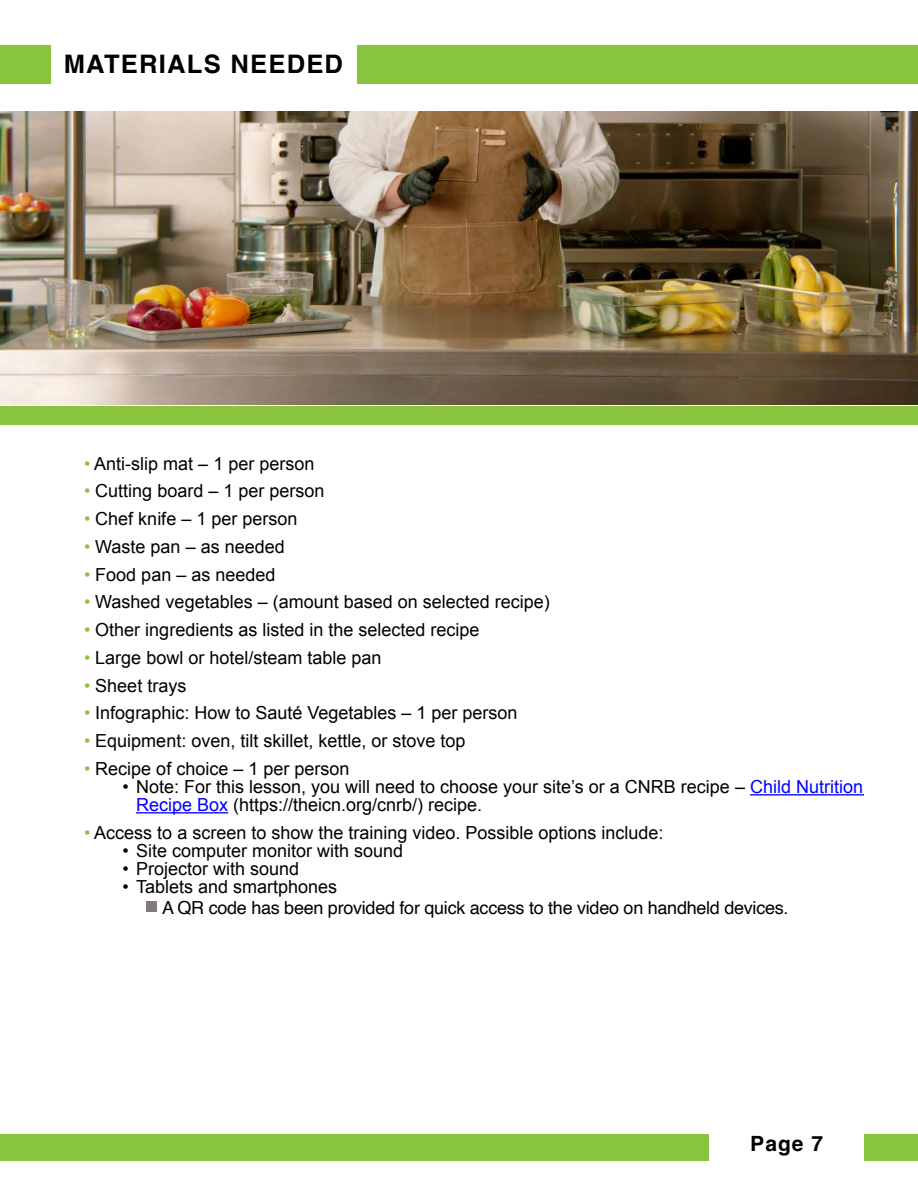
<style>
.page{position:relative;width:918px;height:1188px;background:#fff}
.page>*{position:absolute;margin:0;border:0;box-sizing:border-box;transform-origin:0 0}
.Main_Heading{font:700 25.5px "Helvetica";letter-spacing:.05em;color:#000}
.t1{font:700 21px "Helvetica";color:#000}
.Green_Bullet_list{font:18px/18px "Arial";color:#000}
.t2{font:18px "Helvetica";letter-spacing:-.015em;color:#000}
.s1{color:#89c43e}
.s2{color:#00f}
</style>
<div class="page">
<div style="left:0;top:45px;width:918px;height:39px;background:#89c43e"></div>
<div style="left:51px;top:32px;width:305px;height:68px;background:#fff"></div>
<div style="left:0;top:1134px;width:918px;height:27px;background:#89c43e"></div>
<div style="left:710px;top:1122px;width:154px;height:46px;background:#fff"></div>
<img style="left:0;top:111px;width:918px;height:294px">
<hr style="left:750px;top:794px;width:114px;height:1px;background:#00f">
<hr style="left:136px;top:812px;width:92px;height:1px;background:#00f">
<div style="left:146px;top:902px;width:10px;height:10px;background:#817c79"></div>
<div style="left:0;top:406px;width:918px;height:18px;background:#89c43e"></div>
<p class="Main_Heading" style="left:64px;top:49px;width:281px">MATERIALS NEEDED</p>
<p class="Green_Bullet_list" style="left:84px;top:455px;width:232px"><span class="s1">•</span> Anti-slip mat – 1 per person</p>
<p class="Green_Bullet_list" style="left:84px;top:482px;width:242px"><span class="s1">•</span> Cutting board – 1 per person</p>
<p class="Green_Bullet_list" style="left:84px;top:510px;width:215px"><span class="s1">•</span> Chef knife – 1 per person</p>
<p class="Green_Bullet_list" style="left:84px;top:538px;width:202px"><span class="s1">•</span> Waste pan – as needed</p>
<p class="Green_Bullet_list" style="left:84px;top:566px;width:193px"><span class="s1">•</span> Food pan – as needed</p>
<p class="Green_Bullet_list" style="left:84px;top:593px;width:467px"><span class="s1">•</span> Washed vegetables – (amount based on selected recipe)</p>
<p class="Green_Bullet_list" style="left:84px;top:621px;width:397px"><span class="s1">•</span> Other ingredients as listed in the selected recipe</p>
<p class="Green_Bullet_list" style="left:84px;top:649px;width:299px"><span class="s1">•</span> Large bowl or hotel/steam table pan</p>
<p class="Green_Bullet_list" style="left:84px;top:677px;width:104px"><span class="s1">•</span> Sheet trays</p>
<p class="Green_Bullet_list" style="left:84px;top:704px;width:435px"><span class="s1">•</span> Infographic: How to Sauté Vegetables – 1 per person</p>
<p class="Green_Bullet_list" style="left:84px;top:732px;width:383px"><span class="s1">•</span> Equipment: oven, tilt skillet, kettle, or stove top</p>
<p class="Green_Bullet_list" style="left:84px;top:760px;width:267px"><span class="s1">•</span> Recipe of choice – 1 per person</p>
<p class="Green_Bullet_list" style="left:136px;top:778px;width:728px;text-indent:-14px">• Note: For this lesson, you will need to choose your site’s or a CNRB recipe – <span class="s2">Child Nutrition<br>Recipe Box</span> (https://theicn.org/cnrb/) recipe.</p>
<p class="Green_Bullet_list" style="left:84px;top:824px;width:581px"><span class="s1">•</span> Access to a screen to show the training video. Possible options include:</p>
<p class="Green_Bullet_list" style="left:123px;top:842px;width:282px">• Site computer monitor with sound</p>
<p class="Green_Bullet_list" style="left:123px;top:860px;width:178px">• Projector with sound</p>
<p class="Green_Bullet_list" style="left:123px;top:878px;width:216px">• Tablets and smartphones</p>
<p class="t2" style="left:162px;top:893px;width:628px">A QR code has been provided for quick access to the video on handheld devices.</p>
<p class="t1" style="left:750px;top:1131px;width:74px">Page 7</p>
</div>
